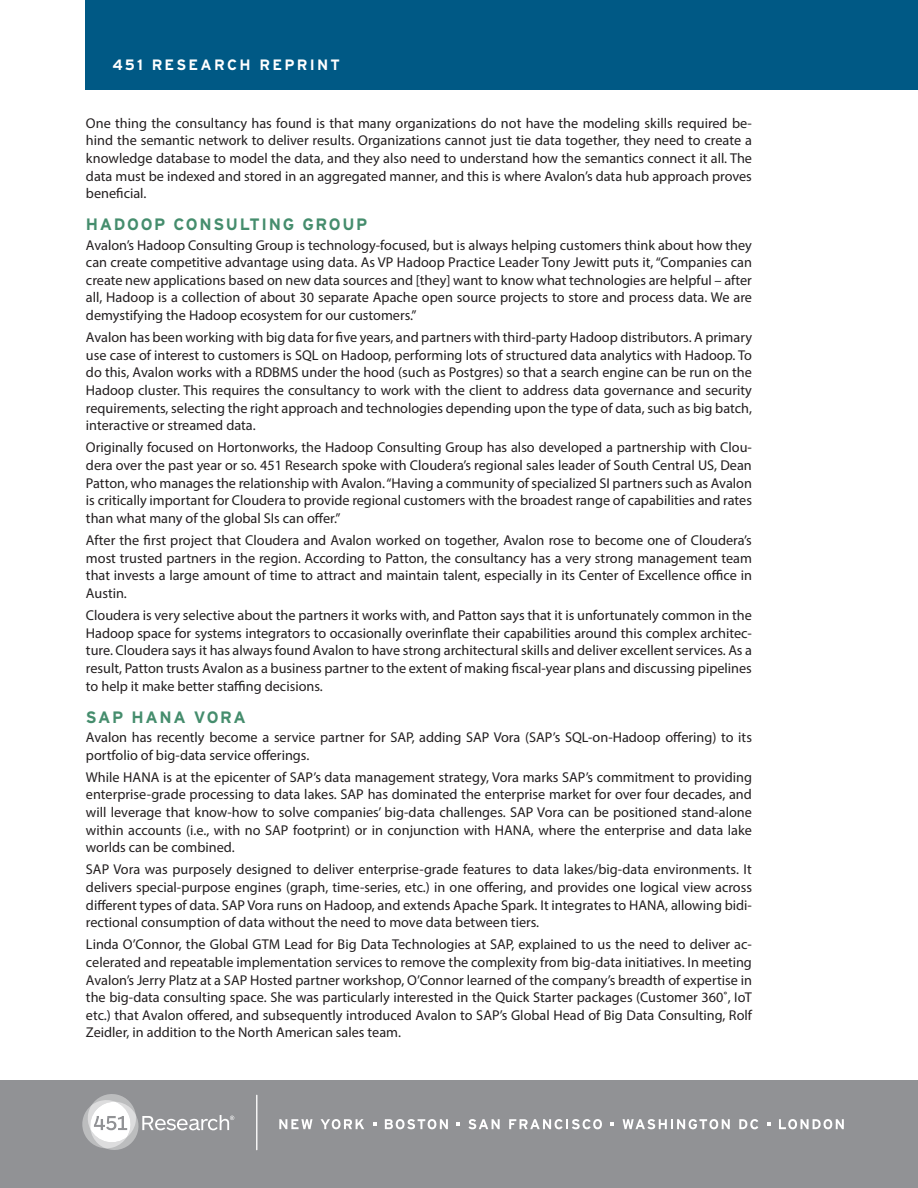
<style>
.page{position:relative;width:918px;height:1188px;background:#fff}
.page>*{position:absolute;margin:0;border:0;box-sizing:border-box;transform-origin:0 0}
.Hed_50_Solid{font:700 16.5px "Interstate";letter-spacing:.1em;color:#458d6d}
.Header{font:700 15px "Interstate";letter-spacing:.15em;color:#fff}
.Myriad_Body{font:14.25px/17.7px "Myriad Pro";color:#231f20;text-align:justify}
</style>
<div class="page">
<div style="left:0;top:1080px;width:918px;height:108px;background:#919295"></div>
<hr style="left:256px;top:1095px;width:1px;height:55px;background:#fff">
<svg style="left:82px;top:1094px;width:152px;height:56px"></svg>
<svg style="left:279px;top:1119px;width:34px;height:10px"></svg>
<svg style="left:321px;top:1119px;width:43px;height:10px"></svg>
<svg style="left:385px;top:1119px;width:63px;height:10px"></svg>
<svg style="left:468px;top:1119px;width:32px;height:10px"></svg>
<svg style="left:509px;top:1119px;width:93px;height:10px"></svg>
<svg style="left:623px;top:1119px;width:107px;height:10px"></svg>
<svg style="left:739px;top:1119px;width:19px;height:10px"></svg>
<svg style="left:779px;top:1119px;width:65px;height:10px"></svg>
<svg style="left:373px;top:1122px;width:3px;height:4px"></svg>
<svg style="left:456px;top:1122px;width:4px;height:4px"></svg>
<svg style="left:611px;top:1122px;width:3px;height:4px"></svg>
<svg style="left:767px;top:1122px;width:3px;height:4px"></svg>
<div style="left:86px;top:0;width:832px;height:90px;background:#005985"></div>
<p class="Header" style="left:112px;top:55px;width:229px">451 RESEARCH REPRINT</p>
<p class="Myriad_Body" style="left:86px;top:114px;width:668px">One thing the consultancy has found is that many organizations do not have the modeling skills required be&shy;hind the semantic network to deliver results. Organizations cannot just tie data together, they need to create a knowledge database to model the data, and they also need to understand how the semantics connect it all. The data must be indexed and stored in an aggregated manner, and this is where Avalon’s data hub approach proves beneficial.</p>
<p class="Hed_50_Solid" style="left:86px;top:215px;width:283px">HADOOP CONSULTING GROUP</p>
<p class="Myriad_Body" style="left:86px;top:236px;width:668px">Avalon’s Hadoop Consulting Group is technology-focused, but is always helping customers think about how they can create competitive advantage using data. As VP Hadoop Practice Leader Tony Jewitt puts it, “Companies can create new applications based on new data sources and [they] want to know what technologies are helpful – after all, Hadoop is a collection of about 30 separate Apache open source projects to store and process data. We are demystifying the Hadoop ecosystem for our customers.”</p>
<p class="Myriad_Body" style="left:86px;top:328px;width:668px">Avalon has been working with big data for five years, and partners with third-party Hadoop distributors. A primary use case of interest to customers is SQL on Hadoop, performing lots of structured data analytics with Hadoop. To do this, Avalon works with a RDBMS under the hood (such as Postgres) so that a search engine can be run on the Hadoop cluster. This requires the consultancy to work with the client to address data governance and security requirements, selecting the right approach and technologies depending upon the type of data, such as big batch, interactive or streamed data.</p>
<p class="Myriad_Body" style="left:86px;top:439px;width:668px">Originally focused on Hortonworks, the Hadoop Consulting Group has also developed a partnership with Clou&shy;dera over the past year or so. 451 Research spoke with Cloudera’s regional sales leader of South Central US, Dean Patton, who manages the relationship with Avalon. “Having a community of specialized SI partners such as Avalon is critically important for Cloudera to provide regional customers with the broadest range of capabilities and rates than what many of the global SIs can offer.”</p>
<p class="Myriad_Body" style="left:86px;top:531px;width:668px">After the first project that Cloudera and Avalon worked on together, Avalon rose to become one of Cloudera’s most trusted partners in the region. According to Patton, the consultancy has a very strong management team that invests a large amount of time to attract and maintain talent, especially in its Center of Excellence office in Austin.</p>
<p class="Myriad_Body" style="left:86px;top:606px;width:668px">Cloudera is very selective about the partners it works with, and Patton says that it is unfortunately common in the Hadoop space for systems integrators to occasionally overinflate their capabilities around this complex architec&shy;ture. Cloudera says it has always found Avalon to have strong architectural skills and deliver excellent services. As a result, Patton trusts Avalon as a business partner to the extent of making fiscal-year plans and discussing pipelines to help it make better staffing decisions.</p>
<p class="Hed_50_Solid" style="left:86px;top:707px;width:161px">SAP HANA VORA</p>
<p class="Myriad_Body" style="left:86px;top:728px;width:668px">Avalon has recently become a service partner for SAP, adding SAP Vora (SAP’s SQL-on-Hadoop offering) to its portfolio of big-data service offerings.</p>
<p class="Myriad_Body" style="left:86px;top:768px;width:668px">While HANA is at the epicenter of SAP’s data management strategy, Vora marks SAP’s commitment to providing enterprise-grade processing to data lakes. SAP has dominated the enterprise market for over four decades, and will leverage that know-how to solve companies’ big-data challenges. SAP Vora can be positioned stand-alone within accounts (i.e., with no SAP footprint) or in conjunction with HANA, where the enterprise and data lake worlds can be combined.</p>
<p class="Myriad_Body" style="left:86px;top:860px;width:668px">SAP Vora was purposely designed to deliver enterprise-grade features to data lakes/big-data environments. It delivers special-purpose engines (graph, time-series, etc.) in one offering, and provides one logical view across different types of data. SAP Vora runs on Hadoop, and extends Apache Spark. It integrates to HANA, allowing bidi&shy;rectional consumption of data without the need to move data between tiers.</p>
<p class="Myriad_Body" style="left:86px;top:935px;width:668px">Linda O’Connor, the Global GTM Lead for Big Data Technologies at SAP, explained to us the need to deliver ac&shy;celerated and repeatable implementation services to remove the complexity from big-data initiatives. In meeting Avalon’s Jerry Platz at a SAP Hosted partner workshop, O’Connor learned of the company’s breadth of expertise in the big-data consulting space. She was particularly interested in the Quick Starter packages (Customer 360˚, IoT etc.) that Avalon offered, and subsequently introduced Avalon to SAP’s Global Head of Big Data Consulting, Rolf Zeidler, in addition to the North American sales team.</p>
</div>
